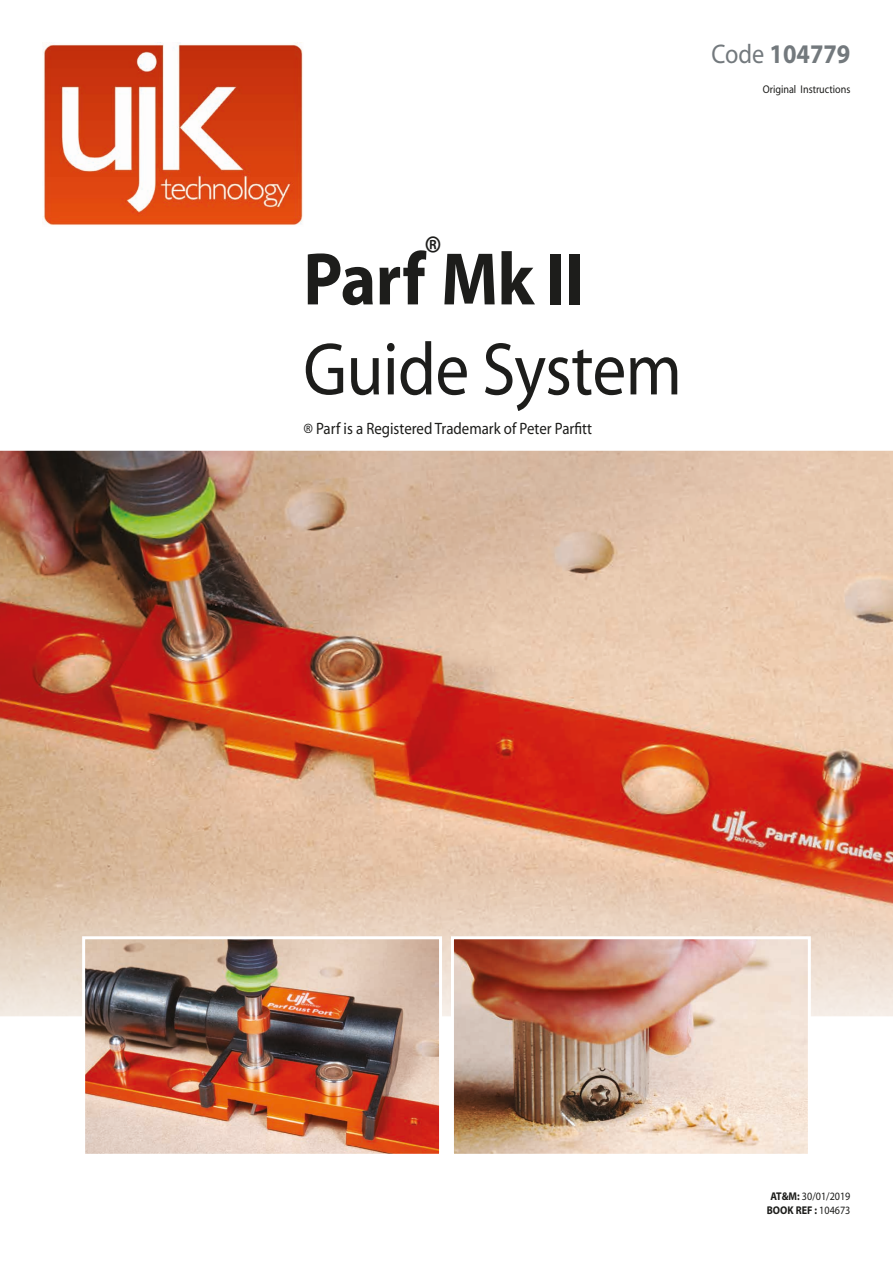
<style>
.page{position:relative;width:893px;height:1263px;background:#fff}
.page>*{position:absolute;margin:0;border:0;box-sizing:border-box;transform-origin:0 0}
.t1{font:75px "Myriad";letter-spacing:-.01em;color:#1d1d1b;scale:.9 1}
.t2{font:700 75px "Myriad";letter-spacing:-.01em;color:#1d1d1b;scale:.9 1}
.t3{font:700 36px "Myriad";color:#1d1d1b;scale:.9 1}
.t4{font:700 27px "Myriad";color:#73797d;scale:.9 1}
.t5{font:16.5px "Myriad";color:#1d1d1b;scale:.9 1}
.t6{font:11.25px/13.5px "Myriad";color:#1d1d1b;text-align:center;scale:.9 1}
.s1{font-weight:400}
.s2{font-size:21px}
.s3{font-weight:700}
</style>
<div class="page">
<img style="left:0;top:451px;width:893px;height:565px">
<img style="left:43px;top:43px;width:260px;height:182px">
<img style="left:86px;top:940px;width:352px;height:213px">
<div style="left:82px;top:936px;width:360px;height:221px;border:3px solid #fff"></div>
<img style="left:455px;top:940px;width:352px;height:213px">
<div style="left:451px;top:936px;width:360px;height:221px;border:3px solid #fff"></div>
<h3 class="t4" style="left:711px;top:40px;width:156px"><span class="s1">Code</span> 104779</h3>
<p class="t6" style="left:763px;top:83px;width:99px">Original Instructions</p>
<h2 class="t3" style="left:425px;top:230px;width:20px">®</h2>
<h1 class="t2" style="left:303px;top:241px;width:313px">Parf Mk II</h1>
<h1 class="t1" style="left:303px;top:332px;width:422px">Guide System</h1>
<h3 class="t5" style="left:303px;top:420px;width:322px"><span class="s2">®</span> Parf is a Registered Trademark of Peter Parfitt</h3>
<p class="t6" style="left:767px;top:1190px;width:94px"><span class="s3">AT&amp;M:</span> 30/01/2019<br><span class="s3">BOOK REF :</span> 104673</p>
</div>
